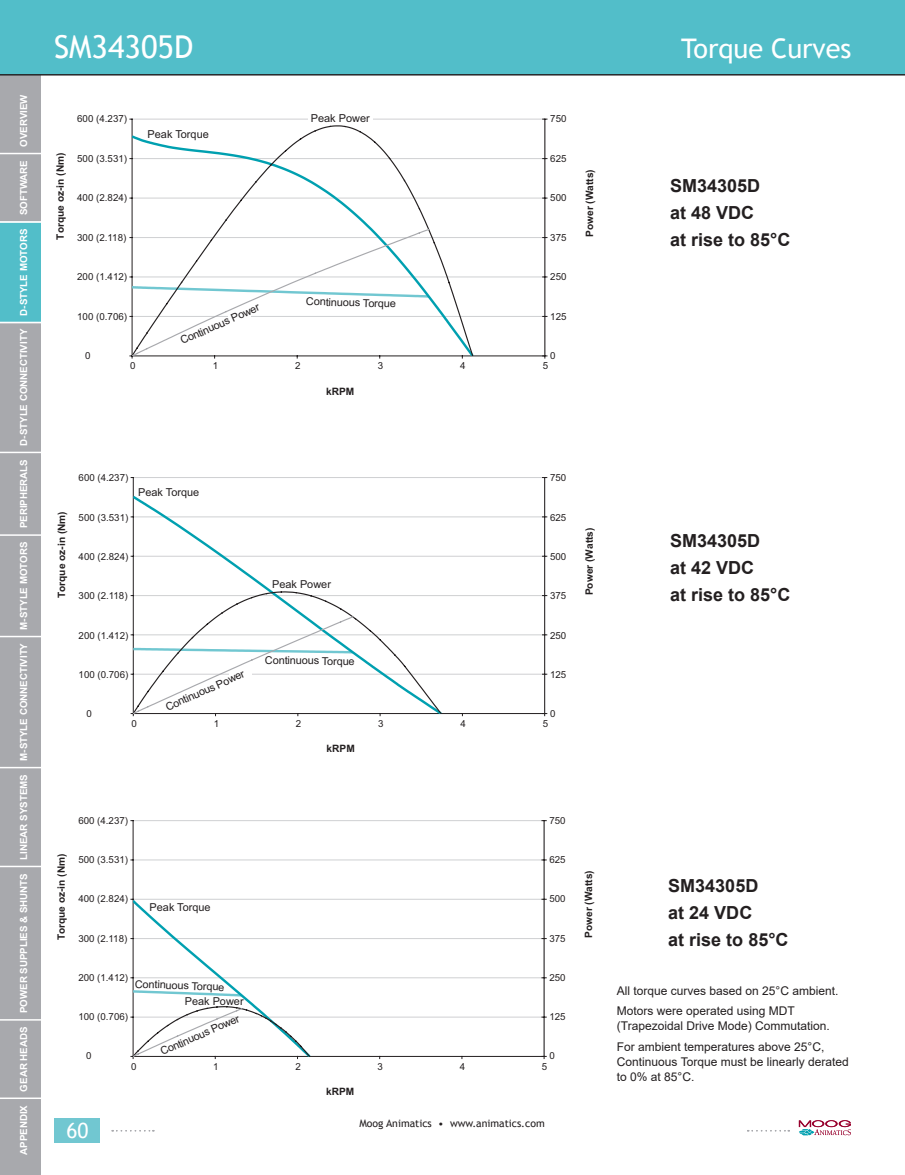
<style>
.page{position:relative;width:905px;height:1175px;background:#fff}
.page>*{position:absolute;margin:0;border:0;box-sizing:border-box;transform-origin:0 0}
.Page_Head{font:31.5px "Trebuchet MS";color:#fff}
.Page_SubHead{font:27px "Trebuchet MS";color:#fff}
.t1{font:21px "Trebuchet MS";color:#fff}
.t2{font:700 18px/27px "Arial";color:#231f20}
.t3{font:12px/20.4px "Arial";color:#231f20}
.t4{font:10.95px "Arial";color:#231f20}
.t5{font:10.5px "Trebuchet MS";color:#231f20}
.t6{font:700 10.2px "Arial";color:#231f20}
.t7{font:700 10.05px "Arial";color:#231f20}
.t8{font:9.75px "Arial";color:#231f20}
.t9{font:700 9.75px "Arial";color:#fff}
</style>
<div class="page">
<div style="left:0;top:58px;width:40px;height:1116px;background:#a8a9ad"></div>
<hr style="left:0;top:153px;width:42px;height:1px;background:#fff">
<hr style="left:0;top:451px;width:51px;height:2px;background:#fff">
<hr style="left:0;top:534px;width:50px;height:2px;background:#fff">
<hr style="left:0;top:636px;width:54px;height:1px;background:#fff">
<hr style="left:0;top:767px;width:49px;height:1px;background:#fff">
<hr style="left:0;top:865px;width:48px;height:2px;background:#fff">
<hr style="left:0;top:1019px;width:51px;height:1px;background:#fff">
<hr style="left:0;top:1097px;width:48px;height:2px;background:#fff">
<div style="left:54px;top:1118px;width:46px;height:24px;background:#71c7d1"></div>
<svg style="left:112px;top:1130px;width:42px;height:1px"></svg>
<svg style="left:747px;top:1130px;width:42px;height:1px"></svg>
<svg style="left:798px;top:1120px;width:52px;height:15px"></svg>
<div style="left:0;top:0;width:904px;height:75px;background:#52bec9"></div>
<div style="left:0;top:222px;width:40px;height:100px;background:#52bec9"></div>
<hr style="left:0;top:221px;width:47px;height:2px;background:#fff">
<hr style="left:0;top:322px;width:50px;height:1px;background:#fff">
<hr style="left:133px;top:674px;width:411px;height:1px;background:#cfd0d2">
<hr style="left:133px;top:634px;width:411px;height:1px;background:#cfd0d2">
<hr style="left:133px;top:595px;width:411px;height:1px;background:#cfd0d2">
<hr style="left:133px;top:556px;width:411px;height:1px;background:#cfd0d2">
<hr style="left:133px;top:516px;width:411px;height:1px;background:#cfd0d2">
<hr style="left:133px;top:477px;width:411px;height:1px;background:#cfd0d2">
<hr style="left:133px;top:477px;width:1px;height:236px;background:#231f20">
<hr style="left:133px;top:713px;width:411px;height:1px;background:#231f20">
<svg style="left:133px;top:493px;width:311px;height:182px"></svg>
<hr style="left:544px;top:477px;width:1px;height:236px;background:#231f20">
<svg style="left:131px;top:590px;width:311px;height:125px"></svg>
<hr style="left:229px;top:673px;width:22px;height:4px;background:#fff">
<hr style="left:132px;top:316px;width:413px;height:1px;background:#cfd0d2">
<hr style="left:132px;top:277px;width:413px;height:1px;background:#cfd0d2">
<hr style="left:132px;top:237px;width:413px;height:1px;background:#cfd0d2">
<hr style="left:132px;top:198px;width:413px;height:1px;background:#cfd0d2">
<hr style="left:132px;top:158px;width:413px;height:1px;background:#cfd0d2">
<hr style="left:132px;top:119px;width:413px;height:1px;background:#cfd0d2">
<hr style="left:132px;top:119px;width:1px;height:237px;background:#231f20">
<hr style="left:132px;top:355px;width:413px;height:1px;background:#231f20">
<hr style="left:544px;top:119px;width:1px;height:237px;background:#231f20">
<svg style="left:132px;top:125px;width:342px;height:231px"></svg>
<svg style="left:130px;top:228px;width:301px;height:130px"></svg>
<div style="left:308px;top:114px;width:64px;height:9px;background:#fff"></div>
<hr style="left:228px;top:315px;width:23px;height:4px;background:#fff">
<hr style="left:133px;top:1016px;width:411px;height:1px;background:#cfd0d2">
<hr style="left:133px;top:977px;width:411px;height:1px;background:#cfd0d2">
<hr style="left:133px;top:938px;width:411px;height:1px;background:#cfd0d2">
<hr style="left:133px;top:899px;width:411px;height:1px;background:#cfd0d2">
<hr style="left:133px;top:859px;width:411px;height:1px;background:#cfd0d2">
<hr style="left:133px;top:820px;width:411px;height:1px;background:#cfd0d2">
<hr style="left:133px;top:820px;width:1px;height:236px;background:#231f20">
<hr style="left:133px;top:1056px;width:411px;height:1px;background:#231f20">
<hr style="left:544px;top:820px;width:1px;height:236px;background:#231f20">
<svg style="left:131px;top:897px;width:182px;height:161px"></svg>
<hr style="left:289px;top:959px;width:22px;height:4px;background:#fff">
<p class="t9" style="left:17px;top:147px;width:54px;rotate:-90deg">OVERVIEW</p>
<p class="t9" style="left:17px;top:215px;width:57px;rotate:-90deg">SOFTWARE</p>
<p class="t9" style="left:17px;top:316px;width:88px;rotate:-90deg">D-STYLE MOTORS</p>
<p class="t9" style="left:17px;top:445px;width:118px;rotate:-90deg">D-STYLE CONNECTIVITY</p>
<p class="t9" style="left:17px;top:528px;width:71px;rotate:-90deg">PERIPHERALS</p>
<p class="t9" style="left:17px;top:629px;width:89px;rotate:-90deg">M-STYLE MOTORS</p>
<p class="t9" style="left:17px;top:761px;width:119px;rotate:-90deg">M-STYLE CONNECTIVITY</p>
<p class="t9" style="left:17px;top:859px;width:87px;rotate:-90deg">LINEAR SYSTEMS</p>
<p class="t9" style="left:17px;top:1013px;width:141px;rotate:-90deg">POWER SUPPLIES &amp; SHUNTS</p>
<p class="t9" style="left:17px;top:1091px;width:66px;rotate:-90deg">GEAR HEADS</p>
<p class="t9" style="left:17px;top:1154px;width:51px;rotate:-90deg">APPENDIX</p>
<p class="Page_Head" style="left:54px;top:28px;width:141px">SM34305D</p>
<p class="Page_SubHead" style="left:681px;top:32px;width:172px">Torque Curves</p>
<p class="t8" style="left:77px;top:113px;width:51px">600 (4.237)</p>
<p class="t6" style="left:53px;top:240px;width:88px;rotate:-90deg">Torque oz-in (Nm)</p>
<p class="t8" style="left:77px;top:152px;width:51px">500 (3.531)</p>
<p class="t8" style="left:77px;top:192px;width:51px">400 (2.824)</p>
<p class="t8" style="left:77px;top:231px;width:51px">300 (2.118)</p>
<p class="t4" style="left:147px;top:127px;width:63px">Peak Torque</p>
<p class="t4" style="left:311px;top:111px;width:61px">Peak Power</p>
<p class="t8" style="left:550px;top:113px;width:18px">750</p>
<p class="t8" style="left:550px;top:152px;width:18px">625</p>
<p class="t8" style="left:550px;top:192px;width:18px">500</p>
<p class="t8" style="left:550px;top:231px;width:18px">375</p>
<p class="t8" style="left:77px;top:270px;width:51px">200 (1.412)</p>
<p class="t8" style="left:550px;top:270px;width:18px">250</p>
<p class="t8" style="left:77px;top:310px;width:51px">100 (0.706)</p>
<p class="t4" style="left:178px;top:334px;width:87px;rotate:-24deg">Continuous Power</p>
<p class="t4" style="left:306px;top:294px;width:91px;rotate:2deg">Continuous Torque</p>
<p class="t8" style="left:550px;top:310px;width:18px">125</p>
<p class="t8" style="left:85px;top:349px;width:7px">0</p>
<p class="t8" style="left:550px;top:349px;width:7px">0</p>
<p class="t8" style="left:130px;top:360px;width:7px">0</p>
<p class="t8" style="left:213px;top:360px;width:7px">1</p>
<p class="t8" style="left:295px;top:360px;width:7px">2</p>
<p class="t8" style="left:378px;top:360px;width:7px">3</p>
<p class="t8" style="left:460px;top:360px;width:7px">4</p>
<p class="t8" style="left:543px;top:360px;width:7px">5</p>
<p class="t6" style="left:326px;top:384px;width:30px">kRPM</p>
<p class="t6" style="left:583px;top:237px;width:69px;rotate:-90deg">Power (Watts)</p>
<p class="t2" style="left:670px;top:172px;width:122px">SM34305D<br>at 48 VDC<br>at rise to 85°C</p>
<p class="t6" style="left:55px;top:598px;width:88px;rotate:-90deg">Torque oz-in (Nm)</p>
<p class="t8" style="left:79px;top:471px;width:51px">600 (4.237)</p>
<p class="t8" style="left:79px;top:511px;width:51px">500 (3.531)</p>
<p class="t4" style="left:138px;top:485px;width:63px">Peak Torque</p>
<p class="t8" style="left:79px;top:550px;width:51px">400 (2.824)</p>
<p class="t8" style="left:79px;top:589px;width:50px">300 (2.118)</p>
<p class="t4" style="left:272px;top:577px;width:60px">Peak Power</p>
<p class="t8" style="left:550px;top:471px;width:18px">750</p>
<p class="t8" style="left:550px;top:511px;width:18px">625</p>
<p class="t8" style="left:550px;top:550px;width:18px">500</p>
<p class="t8" style="left:550px;top:589px;width:18px">375</p>
<p class="t8" style="left:79px;top:628px;width:51px">200 (1.412)</p>
<p class="t8" style="left:550px;top:628px;width:18px">250</p>
<p class="t4" style="left:265px;top:652px;width:91px;rotate:1deg">Continuous Torque</p>
<p class="t8" style="left:79px;top:668px;width:51px">100 (0.706)</p>
<p class="t8" style="left:86px;top:707px;width:7px">0</p>
<p class="t4" style="left:163px;top:701px;width:87px;rotate:-24deg">Continuous Power</p>
<p class="t8" style="left:550px;top:668px;width:18px">125</p>
<p class="t8" style="left:550px;top:707px;width:7px">0</p>
<p class="t8" style="left:131px;top:717px;width:7px">0</p>
<p class="t8" style="left:214px;top:717px;width:7px">1</p>
<p class="t8" style="left:296px;top:717px;width:7px">2</p>
<p class="t8" style="left:378px;top:717px;width:7px">3</p>
<p class="t8" style="left:460px;top:717px;width:7px">4</p>
<p class="t8" style="left:542px;top:717px;width:7px">5</p>
<p class="t6" style="left:326px;top:742px;width:30px">kRPM</p>
<p class="t6" style="left:582px;top:595px;width:69px;rotate:-90deg">Power (Watts)</p>
<p class="t2" style="left:670px;top:527px;width:122px">SM34305D<br>at 42 VDC<br>at rise to 85°C</p>
<p class="t8" style="left:78px;top:814px;width:51px">600 (4.237)</p>
<p class="t8" style="left:549px;top:814px;width:18px">750</p>
<p class="t7" style="left:55px;top:940px;width:88px;rotate:-90deg">Torque oz-in (Nm)</p>
<p class="t8" style="left:78px;top:853px;width:51px">500 (3.531)</p>
<p class="t8" style="left:549px;top:853px;width:18px">625</p>
<p class="t8" style="left:78px;top:892px;width:51px">400 (2.824)</p>
<p class="t8" style="left:78px;top:931px;width:50px">300 (2.118)</p>
<p class="t4" style="left:150px;top:900px;width:63px">Peak Torque</p>
<p class="t8" style="left:549px;top:892px;width:18px">500</p>
<p class="t8" style="left:549px;top:931px;width:18px">375</p>
<p class="t7" style="left:582px;top:937px;width:69px;rotate:-90deg">Power (Watts)</p>
<p class="t2" style="left:668px;top:873px;width:122px">SM34305D<br>at 24 VDC<br>at rise to 85°C</p>
<p class="t8" style="left:78px;top:971px;width:51px">200 (1.412)</p>
<p class="t8" style="left:549px;top:971px;width:18px">250</p>
<p class="t4" style="left:135px;top:976px;width:91px;rotate:2deg">Continuous Torque</p>
<p class="t4" style="left:158px;top:1045px;width:87px;rotate:-24deg">Continuous Power</p>
<p class="t4" style="left:185px;top:994px;width:60px">Peak Power</p>
<p class="t3" style="left:616px;top:980px;width:223px">All torque curves based on 25°C ambient.<br>Motors were operated using MDT</p>
<p class="t3" style="left:616px;top:1015px;width:214px">(Trapezoidal Drive Mode) Commutation.<br>For ambient temperatures above 25°C,</p>
<p class="t3" style="left:616px;top:1053px;width:233px;line-height:15px">Continuous Torque must be linearly derated to 0% at 85°C.</p>
<p class="t8" style="left:78px;top:1010px;width:51px">100 (0.706)</p>
<p class="t8" style="left:549px;top:1010px;width:18px">125</p>
<p class="t8" style="left:86px;top:1049px;width:7px">0</p>
<p class="t8" style="left:549px;top:1049px;width:7px">0</p>
<p class="t8" style="left:131px;top:1059px;width:7px">0</p>
<p class="t8" style="left:213px;top:1059px;width:7px">1</p>
<p class="t8" style="left:295px;top:1059px;width:7px">2</p>
<p class="t8" style="left:377px;top:1059px;width:7px">3</p>
<p class="t8" style="left:460px;top:1059px;width:7px">4</p>
<p class="t8" style="left:542px;top:1059px;width:7px">5</p>
<p class="t7" style="left:326px;top:1084px;width:30px">kRPM</p>
<h3 class="t1" style="left:66px;top:1118px;width:24px">60</h3>
<p class="t5" style="left:359px;top:1116px;width:187px">Moog Animatics • www.animatics.com</p>
</div>
